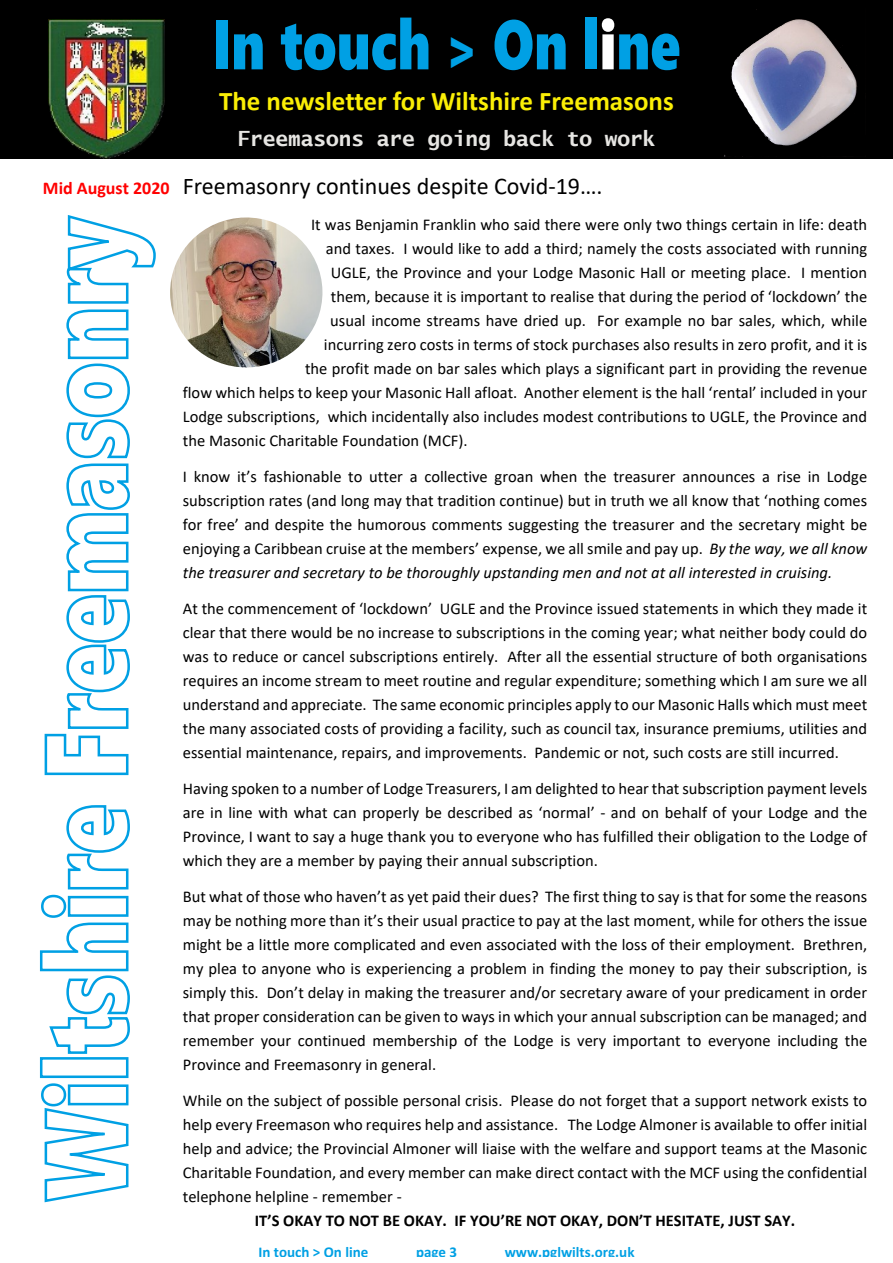
<style>
.page{position:relative;width:893px;height:1263px;background:#fff}
.page>*{position:absolute;margin:0;border:0;box-sizing:border-box;transform-origin:0 0}
.t1{font:69.9px "Segoe UI Black";color:#00a0e4;scale:.77 1}
.t2{font:700 27px "Calibri";color:#faee06}
.t3{font:24px "Calibri";color:#000}
.t4{font:700 21px "Lucida Sans Typewriter";color:#e7e6e3}
.t5{font:700 18px "Calibri";color:#f00}
.t6{font:16.5px/24px "Calibri";color:#000;text-align:justify}
.t7{font:700 16.5px "Calibri";color:#000}
.t8{font:700 15px "Calibri";color:#00a0e4}
.s1{font-size:58.35px}
.s2{color:#fff}
.s3{font-style:italic}
</style>
<div class="page">
<div style="left:0;top:0;width:893px;height:159px;background:#000"></div>
<svg style="left:41px;top:1083px;width:88px;height:120px"></svg>
<div style="left:40px;top:1057px;width:88px;height:21px;border:3px solid #00a0e4"></div>
<svg style="left:39px;top:805px;width:91px;height:249px"></svg>
<svg style="left:44px;top:215px;width:112px;height:561px"></svg>
<img style="left:48px;top:19px;width:117px;height:140px">
<img style="left:751px;top:19px;width:48px;height:26px">
<img style="left:170px;top:217px;width:153px;height:151px">
<p class="t5" style="left:43px;top:180px;width:128px">Mid August 2020</p>
<h1 class="t1" style="left:212px;top:18px;width:609px">In touch <span class="s1">&gt;</span> On l<span class="s2">i</span>ne</h1>
<h2 class="t2" style="left:219px;top:89px;width:456px">The newsletter for Wiltshire Freemasons</h2>
<p class="t4" style="left:238px;top:129px;width:419px">Freemasons are going back to work</p>
<h3 class="t3" style="left:183px;top:176px;width:421px">Freemasonry continues despite Covid-19….</h3>
<p class="t6" style="left:311px;top:213px;width:558px">It was Benjamin Franklin who said there were only two things certain in life: death</p>
<p class="t6" style="left:326px;top:237px;width:543px">and taxes. I would like to add a third; namely the costs associated with running</p>
<p class="t6" style="left:331px;top:261px;width:538px">UGLE, the Province and your Lodge Masonic Hall or meeting place. I mention</p>
<p class="t6" style="left:331px;top:285px;width:538px">them, because it is important to realise that during the period of ‘lockdown’ the</p>
<p class="t6" style="left:330px;top:309px;width:538px">usual income streams have dried up. For example no bar sales, which, while</p>
<p class="t6" style="left:324px;top:333px;width:545px">incurring zero costs in terms of stock purchases also results in zero profit, and it is</p>
<p class="t6" style="left:305px;top:357px;width:564px">the profit made on bar sales which plays a significant part in providing the revenue</p>
<p class="t6" style="left:183px;top:381px;width:686px">flow which helps to keep your Masonic Hall afloat. Another element is the hall ‘rental’ included in your</p>
<p class="t6" style="left:183px;top:405px;width:686px">Lodge subscriptions, which incidentally also includes modest contributions to UGLE, the Province and</p>
<p class="t6" style="left:183px;top:429px;width:286px">the Masonic Charitable Foundation (MCF).</p>
<p class="t6" style="left:183px;top:465px;width:686px">I know it’s fashionable to utter a collective groan when the treasurer announces a rise in Lodge subscription rates (and long may that tradition continue) but in truth we all know that ‘nothing comes for free’ and despite the humorous comments suggesting the treasurer and the secretary might be enjoying a Caribbean cruise at the members’ expense, we all smile and pay up. <span class="s3">By the way, we all know the treasurer and secretary to be thoroughly upstanding men and not at all interested in cruising.</span></p>
<p class="t6" style="left:183px;top:597px;width:686px">At the commencement of ‘lockdown’ UGLE and the Province issued statements in which they made it clear that there would be no increase to subscriptions in the coming year; what neither body could do was to reduce or cancel subscriptions entirely. After all the essential structure of both organisations requires an income stream to meet routine and regular expenditure; something which I am sure we all understand and appreciate. The same economic principles apply to our Masonic Halls which must meet the many associated costs of providing a facility, such as council tax, insurance premiums, utilities and essential maintenance, repairs, and improvements. Pandemic or not, such costs are still incurred.</p>
<p class="t6" style="left:183px;top:777px;width:686px">Having spoken to a number of Lodge Treasurers, I am delighted to hear that subscription payment levels are in line with what can properly be described as ‘normal’ - and on behalf of your Lodge and the Province, I want to say a huge thank you to everyone who has fulfilled their obligation to the Lodge of which they are a member by paying their annual subscription.</p>
<p class="t6" style="left:183px;top:885px;width:686px">But what of those who haven’t as yet paid their dues? The first thing to say is that for some the reasons may be nothing more than it’s their usual practice to pay at the last moment, while for others the issue might be a little more complicated and even associated with the loss of their employment. Brethren, my plea to anyone who is experiencing a problem in finding the money to pay their subscription, is simply this. Don’t delay in making the treasurer and/or secretary aware of your predicament in order that proper consideration can be given to ways in which your annual subscription can be managed; and remember your continued membership of the Lodge is very important to everyone including the Province and Freemasonry in general.</p>
<p class="t6" style="left:183px;top:1089px;width:686px">While on the subject of possible personal crisis. Please do not forget that a support network exists to help every Freemason who requires help and assistance. The Lodge Almoner is available to offer initial help and advice; the Provincial Almoner will liaise with the welfare and support teams at the Masonic Charitable Foundation, and every member can make direct contact with the MCF using the confidential telephone helpline - remember -</p>
<p class="t7" style="left:255px;top:1213px;width:542px">IT’S OKAY TO NOT BE OKAY. IF YOU’RE NOT OKAY, DON’T HESITATE, JUST SAY.</p>
<p class="t8" style="left:258px;top:1245px;width:111px">In touch &gt; On line</p>
<p class="t8" style="left:416px;top:1245px;width:43px">page 3</p>
<p class="t8" style="left:505px;top:1245px;width:131px">www.pglwilts.org.uk</p>
</div>
